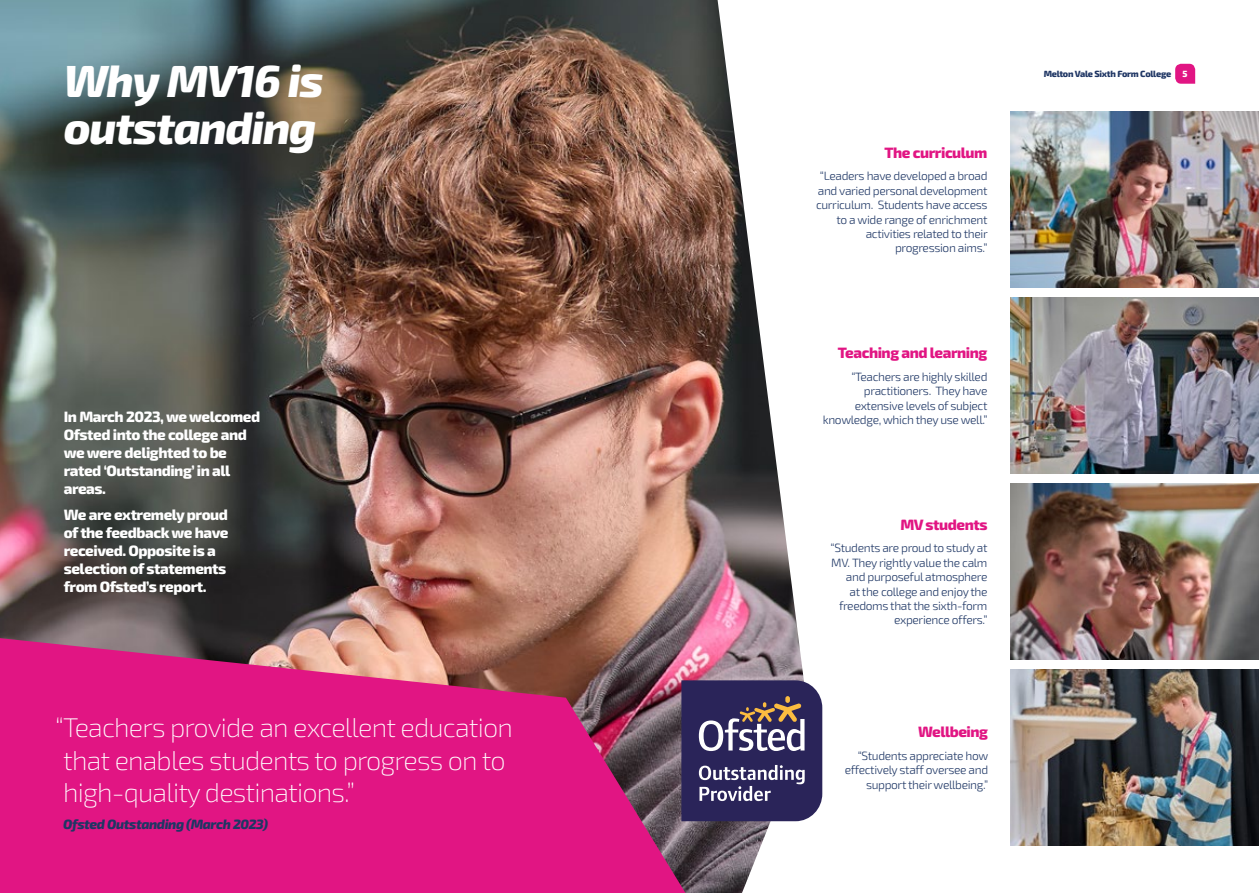
<style>
.page{position:relative;width:1259px;height:893px;background:#fff}
.page>*{position:absolute;margin:0;border:0;box-sizing:border-box;transform-origin:0 0}
.t1{font:italic 800 45px/46.5px "Exo 2";letter-spacing:-.03em;color:#fff}
.t2{font:200 27px/32.4px "Exo 2";letter-spacing:-.03em;color:#fff}
.t3{font:800 15px/18px "Exo 2";letter-spacing:-.03em;color:#fff}
.t4{font:800 15px "Exo 2";letter-spacing:-.03em;color:#e11583}
.t5{font:italic 800 13.5px "Exo 2";letter-spacing:-.03em;color:#1f3664}
.t6{font:300 12px/14.4px "Exo 2";letter-spacing:-.03em;color:#1f3765;text-align:right}
.t7{font:800 9px "Exo 2";letter-spacing:-.03em;color:#1f3664}
.s1{color:#fff}
</style>
<div class="page">
<img style="left:0;top:0;width:804px;height:893px">
<svg style="left:1175px;top:64px;width:20px;height:20px"></svg>
<svg style="left:0;top:638px;width:685px;height:255px;background:#ce247b"></svg>
<img style="left:1010px;top:670px;width:249px;height:175px">
<img style="left:1010px;top:112px;width:249px;height:176px">
<img style="left:1010px;top:484px;width:249px;height:176px">
<img style="left:1010px;top:298px;width:249px;height:176px">
<svg style="left:681px;top:680px;width:141px;height:141px;background:#4b446e"></svg>
<h1 class="t1" style="left:64px;top:59px;width:261px">Why MV16 is outstanding</h1>
<p class="t3" style="left:64px;top:408px;width:198px">In March 2023, we welcomed<br>Ofsted into the college and we were delighted to be rated ‘Outstanding’ in all areas.</p>
<p class="t3" style="left:64px;top:506px;width:166px">We are extremely proud of the feedback we have received. Opposite is a selection of statements from Ofsted’s report.</p>
<h2 class="t2" style="left:55px;top:712px;width:459px">“Teachers provide an excellent education that enables students to progress on to high-quality destinations.”</h2>
<p class="t5" style="left:63px;top:816px;width:206px">Ofsted Outstanding (March 2023)</p>
<p class="t4" style="left:884px;top:143px;width:105px">The curriculum</p>
<p class="t6" style="left:816px;top:169px;width:173px">“Leaders have developed a broad and varied personal development curriculum. Students have access to a wide range of enrichment activities related to their progression aims.”</p>
<p class="t4" style="left:838px;top:344px;width:151px">Teaching and learning</p>
<p class="t6" style="left:823px;top:370px;width:166px">“Teachers are highly skilled practitioners. They have extensive levels of subject knowledge, which they use well.”</p>
<p class="t4" style="left:900px;top:515px;width:89px">MV students</p>
<p class="t6" style="left:830px;top:541px;width:159px">“Students are proud to study at<br>MV. They rightly value the calm and purposeful atmosphere<br>at the college and enjoy the freedoms that the sixth-form experience offers.”</p>
<p class="t4" style="left:918px;top:723px;width:72px">Wellbeing</p>
<p class="t6" style="left:844px;top:749px;width:145px">“Students appreciate how effectively staff oversee and support their wellbeing.”</p>
<p class="t7" style="left:1043px;top:69px;width:145px">Melton Vale Sixth Form College <span class="s1">5</span></p>
</div>
